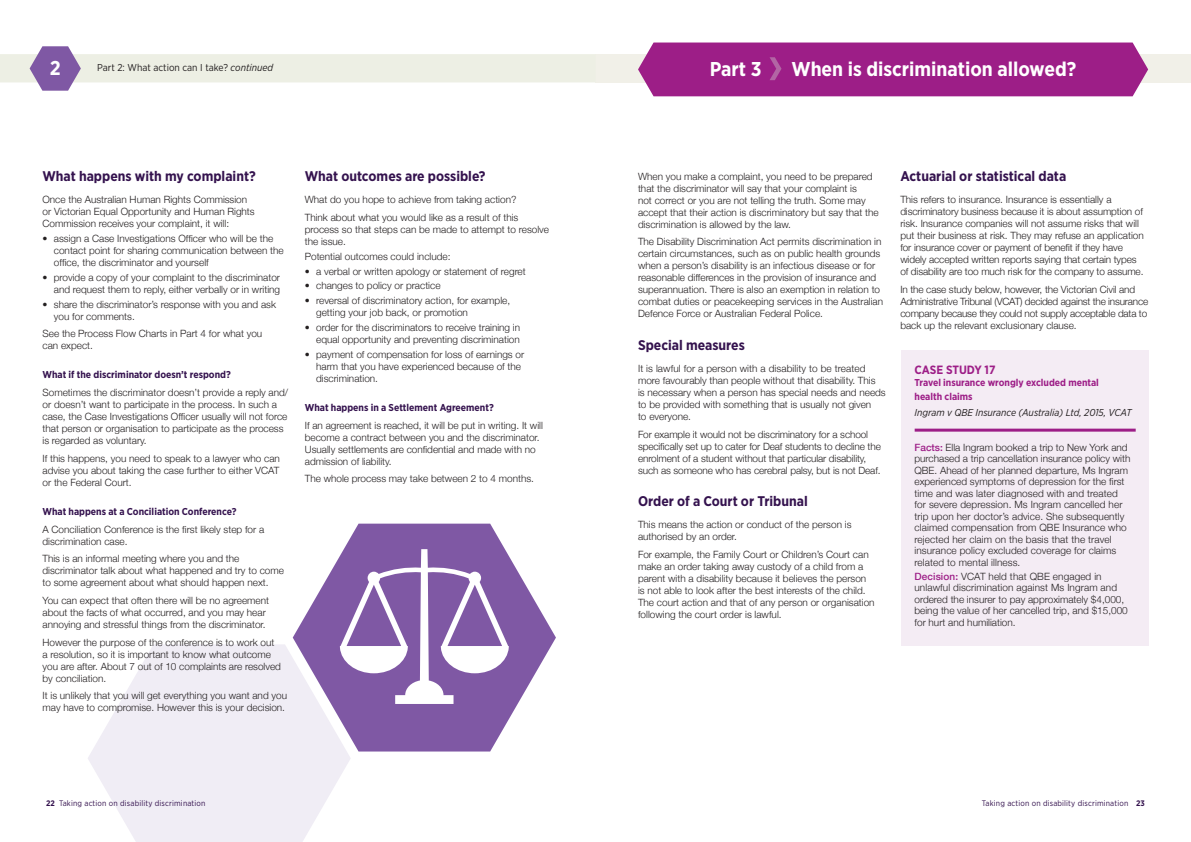
<style>
.page{position:relative;width:1191px;height:842px;background:#fff}
.page>*{position:absolute;margin:0;border:0;box-sizing:border-box;transform-origin:0 0}
.t1{font:700 20px "Gotham Narrow";color:#fff}
.t2{font:700 14px "Gotham Narrow";color:#34124e}
.t3{font:700 12px "Gotham Narrow";color:#9d1e87}
.t4{font:300 10px/12px "Helvetica Neue";color:#231f20}
.t5{font:300 10px/12px "Helvetica Neue";letter-spacing:-.02em;color:#231f20}
.t6{font:700 10px "Gotham Narrow";color:#34124e}
.t7{font:700 10px/13.8px "Gotham Narrow";color:#9d1e87}
.t8{font:italic 10px "Gotham Narrow";color:#231f20}
.t9{font:10px "Gotham Narrow";color:#231f20}
.t10{font:8px "Gotham Narrow";letter-spacing:.02em;color:#34124e}
.s1{font-style:italic}
.s2{font-weight:500;color:#9d1e87}
.s3{font-weight:700}
</style>
<div class="page">
<svg style="left:88px;top:644px;width:263px;height:198px;fill:#f0edf5"></svg>
<div style="left:901px;top:350px;width:247px;height:295px;background:#f4ecf4"></div>
<hr style="left:914px;top:429px;width:221px;height:3px;background:#9d1e87">
<div style="left:595px;top:54px;width:596px;height:29px;background:#f1f0e8"></div>
<svg style="left:0;top:46px;width:595px;height:45px"></svg>
<div style="left:638px;top:43px;width:510px;height:53px;background:#9d1e87"></div>
<svg style="left:293px;top:524px;width:263px;height:227px;fill:#7f58a4"></svg>
<svg style="left:340px;top:549px;width:169px;height:155px"></svg>
<h1 class="t1" style="left:50px;top:55px;width:12px">2</h1>
<p class="t9" style="left:97px;top:62px;width:178px">Part 2: What action can I take? <span class="s1">continued</span></p>
<h2 class="t2" style="left:43px;top:167px;width:215px">What happens with my complaint?</h2>
<p class="t4" style="left:43px;top:194px;width:214px">Once the Australian Human Rights Commission or Victorian Equal Opportunity and Human Rights<br>Commission receives your complaint, it will:</p>
<p class="t4" style="left:54px;top:232px;width:231px;text-indent:-11px">• assign a Case Investigations Officer who will be the contact point for sharing communication between the office, the discriminator and yourself</p>
<p class="t4" style="left:43px;top:271px;width:239px;text-align:right">• provide a copy of your complaint to the discriminator and request them to reply, either verbally or in writing</p>
<p class="t4" style="left:54px;top:298px;width:224px;text-indent:-11px">• share the discriminator’s response with you and ask you for comments.</p>
<p class="t4" style="left:43px;top:328px;width:221px">See the Process Flow Charts in Part 4 for what you can expect.</p>
<p class="t6" style="left:43px;top:369px;width:190px">What if the discriminator doesn’t respond?</p>
<p class="t4" style="left:43px;top:386px;width:247px">Sometimes the discriminator doesn’t provide a reply and/ or doesn’t want to participate in the process. In such a case, the Case Investigations Officer usually will not force that person or organisation to participate as the process is regarded as voluntary.</p>
<p class="t4" style="left:43px;top:452px;width:239px;text-align:justify">If this happens, you need to speak to a lawyer who can advise you about taking the case further to either VCAT or the Federal Court.</p>
<p class="t6" style="left:43px;top:505px;width:195px">What happens at a Conciliation Conference?</p>
<p class="t4" style="left:43px;top:523px;width:223px">A Conciliation Conference is the first likely step for a discrimination case.</p>
<p class="t4" style="left:43px;top:552px;width:243px">This is an informal meeting where you and the discriminator talk about what happened and try to come to some agreement about what should happen next.</p>
<p class="t4" style="left:43px;top:594px;width:228px">You can expect that often there will be no agreement about the facts of what occurred, and you may hear annoying and stressful things from the discriminator.</p>
<p class="t4" style="left:43px;top:636px;width:240px">However the purpose of the conference is to work out a resolution, so it is important to know what outcome you are after. About 7 out of 10 complaints are resolved by conciliation.</p>
<p class="t4" style="left:43px;top:689px;width:246px">It is unlikely that you will get everything you want and you may have to compromise. However this is your decision.</p>
<h2 class="t2" style="left:305px;top:167px;width:182px">What outcomes are possible?</h2>
<p class="t4" style="left:305px;top:191px;width:215px;line-height:17.7px">What do you hope to achieve from taking action?<br>Think about what you would like as a result of this</p>
<p class="t4" style="left:305px;top:223px;width:246px">process so that steps can be made to attempt to resolve the issue.</p>
<p class="t4" style="left:305px;top:250px;width:147px">Potential outcomes could include:</p>
<p class="t4" style="left:305px;top:265px;width:222px">• a verbal or written apology or statement of regret</p>
<p class="t4" style="left:305px;top:280px;width:137px">• changes to policy or practice</p>
<p class="t4" style="left:316px;top:295px;width:195px;text-indent:-11px">• reversal of discriminatory action, for example, getting your job back, or promotion</p>
<p class="t4" style="left:305px;top:321px;width:217px;text-align:right">• order for the discriminators to receive training in equal opportunity and preventing discrimination</p>
<p class="t4" style="left:316px;top:348px;width:209px;text-indent:-11px">• payment of compensation for loss of earnings or harm that you have experienced because of the discrimination.</p>
<p class="t6" style="left:305px;top:401px;width:190px">What happens in a Settlement Agreement?</p>
<p class="t4" style="left:305px;top:419px;width:240px">If an agreement is reached, it will be put in writing. It will become a contract between you and the discriminator.<br>Usually settlements are confidential and made with no admission of liability.</p>
<p class="t4" style="left:305px;top:473px;width:231px">The whole process may take between 2 to 4 months.</p>
<h1 class="t1" style="left:709px;top:56px;width:53px">Part 3</h1>
<h1 class="t1" style="left:791px;top:56px;width:286px">When is discrimination allowed?</h1>
<p class="t4" style="left:638px;top:170px;width:242px">When you make a complaint, you need to be prepared that the discriminator will say that your complaint is<br>not correct or you are not telling the truth. Some may accept that their action is discriminatory but say that the discrimination is allowed by the law.</p>
<p class="t4" style="left:638px;top:236px;width:247px">The Disability Discrimination Act permits discrimination in certain circumstances, such as on public health grounds when a person’s disability is an infectious disease or for reasonable differences in the provision of insurance and superannuation. There is also an exemption in relation to combat duties or peacekeeping services in the Australian Defence Force or Australian Federal Police.</p>
<h2 class="t2" style="left:638px;top:336px;width:108px">Special measures</h2>
<p class="t4" style="left:638px;top:362px;width:249px">It is lawful for a person with a disability to be treated more favourably than people without that disability. This<br>is necessary when a person has special needs and needs to be provided with something that is usually not given<br>to everyone.</p>
<p class="t4" style="left:638px;top:428px;width:244px">For example it would not be discriminatory for a school specifically set up to cater for Deaf students to decline the enrolment of a student without that particular disability, such as someone who has cerebral palsy, but is not Deaf.</p>
<h2 class="t2" style="left:638px;top:492px;width:171px">Order of a Court or Tribunal</h2>
<p class="t4" style="left:638px;top:518px;width:215px">This means the action or conduct of the person is authorised by an order.</p>
<p class="t4" style="left:638px;top:548px;width:238px">For example, the Family Court or Children’s Court can make an order taking away custody of a child from a parent with a disability because it believes the person is not able to look after the best interests of the child.<br>The court action and that of any person or organisation following the court order is lawful.</p>
<h2 class="t2" style="left:900px;top:167px;width:167px">Actuarial or statistical data</h2>
<p class="t4" style="left:900px;top:194px;width:245px">This refers to insurance. Insurance is essentially a discriminatory business because it is about assumption of risk. Insurance companies will not assume risks that will put their business at risk. They may refuse an application for insurance cover or payment of benefit if they have widely accepted written reports saying that certain types of disability are too much risk for the company to assume.</p>
<p class="t5" style="left:900px;top:283px;width:249px">In the case study below, however, the Victorian Civil and Administrative Tribunal (VCAT) decided against the insurance company because they could not supply acceptable data to back up the relevant exclusionary clause.</p>
<p class="t3" style="left:914px;top:362px;width:82px">CASE STUDY 17</p>
<p class="t7" style="left:914px;top:375px;width:186px">Travel insurance wrongly excluded mental health claims</p>
<p class="t8" style="left:914px;top:407px;width:219px">Ingram v QBE Insurance (Australia) Ltd, 2015, VCAT</p>
<p class="t4" style="left:914px;top:441px;width:217px;line-height:11.5px"><span class="s2">Facts:</span> Ella Ingram booked a trip to New York and purchased a trip cancellation insurance policy with QBE. Ahead of her planned departure, Ms Ingram experienced symptoms of depression for the first time and was later diagnosed with and treated for severe depression. Ms Ingram cancelled her trip upon her doctor’s advice. She subsequently claimed compensation from QBE Insurance who rejected her claim on the basis that the travel insurance policy excluded coverage for claims related to mental illness.</p>
<p class="t4" style="left:914px;top:570px;width:215px;line-height:11.5px"><span class="s2">Decision:</span> VCAT held that QBE engaged in unlawful discrimination against Ms Ingram and ordered the insurer to pay approximately $4,000, being the value of her cancelled trip, and $15,000 for hurt and humiliation.</p>
<p class="t10" style="left:46px;top:798px;width:161px"><span class="s3">22</span> Taking action on disability discrimination</p>
<p class="t10" style="left:982px;top:798px;width:165px">Taking action on disability discrimination <span class="s3">23</span></p>
</div>
